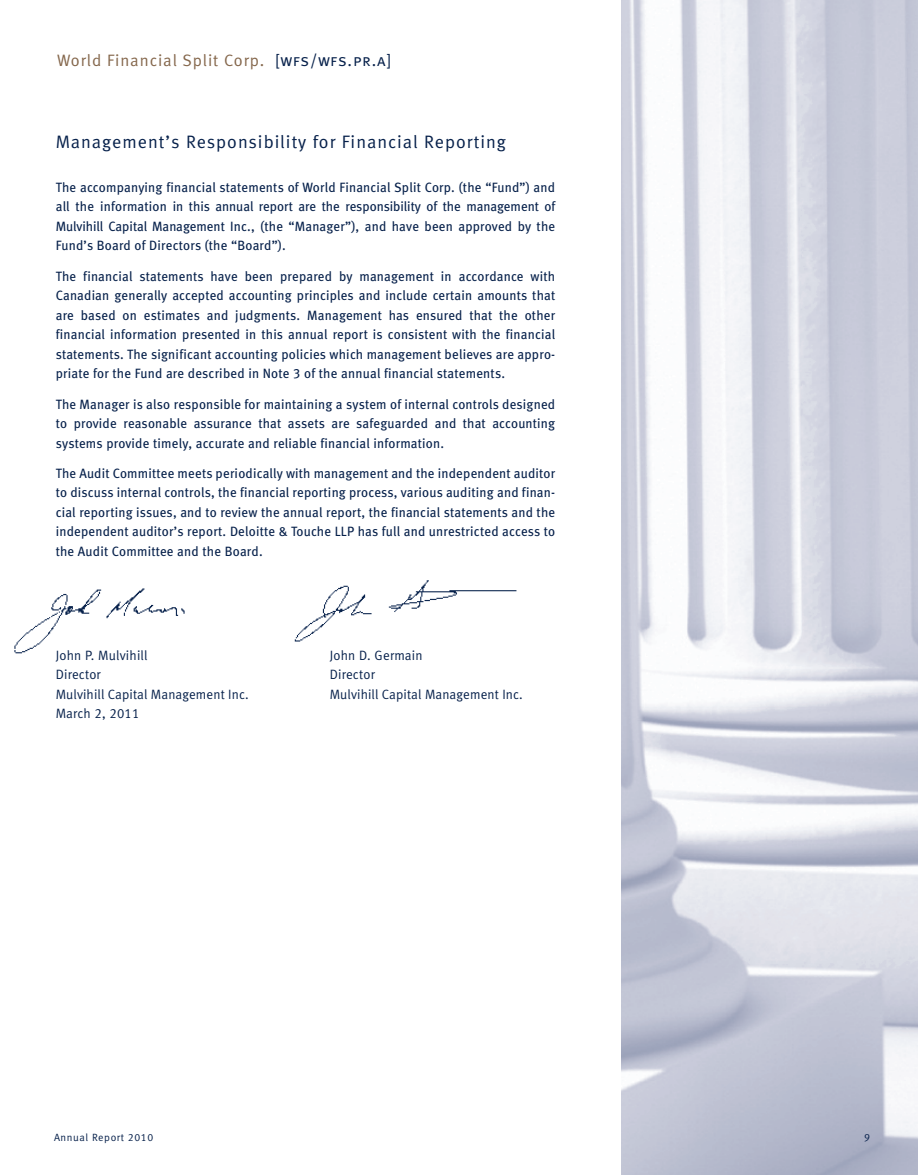
<style>
.page{position:relative;width:918px;height:1175px;background:#fff}
.page>*{position:absolute;margin:0;border:0;box-sizing:border-box;transform-origin:0 0}
.t1{font:18px "Meta Normal LF";letter-spacing:.055em;color:#07214b}
.t2{font:16.5px "Meta Normal LF";letter-spacing:.055em;color:#84664b}
.t3{font:13.5px/19.5px "Meta Book LF";letter-spacing:.015em;color:#07214b;text-align:justify}
.t4{font:13.5px "Meta Normal LF";letter-spacing:.01em;color:#07214b}
.t5{font:10.5px "Meta Normal LF";letter-spacing:.055em;color:#07214b}
.s1{font-family:"Meta Normal LF Caps";color:#07214b}
</style>
<div class="page">
<img style="left:621px;top:0;width:297px;height:1174px">
<img style="left:14px;top:588px;width:171px;height:66px">
<img style="left:294px;top:580px;width:223px;height:62px">
<p class="t2" style="left:57px;top:55px;width:336px">World Financial Split Corp. <span class="s1">[wfs/wfs.pr.a]</span></p>
<h1 class="t1" style="left:56px;top:136px;width:452px">Management’s Responsibility for Financial Reporting</h1>
<p class="t3" style="left:56px;top:179px;width:501px">The accompanying financial statements of World Financial Split Corp. (the “Fund”) and all the information in this annual report are the responsibility of the management of Mulvihill Capital Management Inc., (the “Manager”), and have been approved by the Fund’s Board of Directors (the “Board”).</p>
<p class="t3" style="left:56px;top:268px;width:501px">The financial statements have been prepared by management in accordance with Canadian generally accepted accounting principles and include certain amounts that are based on estimates and judgments. Management has ensured that the other financial information presented in this annual report is consistent with the financial statements. The significant accounting policies which management believes are appro&shy;priate for the Fund are described in Note 3 of the annual financial statements.</p>
<p class="t3" style="left:56px;top:395px;width:501px">The Manager is also responsible for maintaining a system of internal controls designed to provide reasonable assurance that assets are safeguarded and that accounting systems provide timely, accurate and reliable financial information.</p>
<p class="t3" style="left:56px;top:465px;width:501px">The Audit Committee meets periodically with management and the independent auditor to discuss internal controls, the financial reporting process, various auditing and finan&shy;cial reporting issues, and to review the annual report, the financial statements and the independent auditor’s report. Deloitte &amp; Touche LLP has full and unrestricted access to the Audit Committee and the Board.</p>
<p class="t4" style="left:56px;top:650px;width:93px">John P. Mulvihill</p>
<p class="t4" style="left:330px;top:650px;width:94px">John D. Germain</p>
<p class="t4" style="left:56px;top:670px;width:47px">Director</p>
<p class="t4" style="left:330px;top:670px;width:47px">Director</p>
<p class="t4" style="left:56px;top:689px;width:195px">Mulvihill Capital Management Inc.</p>
<p class="t4" style="left:330px;top:689px;width:195px">Mulvihill Capital Management Inc.</p>
<p class="t4" style="left:56px;top:709px;width:85px">March 2, 2011</p>
<p class="t5" style="left:54px;top:1134px;width:101px">Annual Report 2010</p>
<p class="t5" style="left:864px;top:1134px;width:7px">9</p>
</div>
